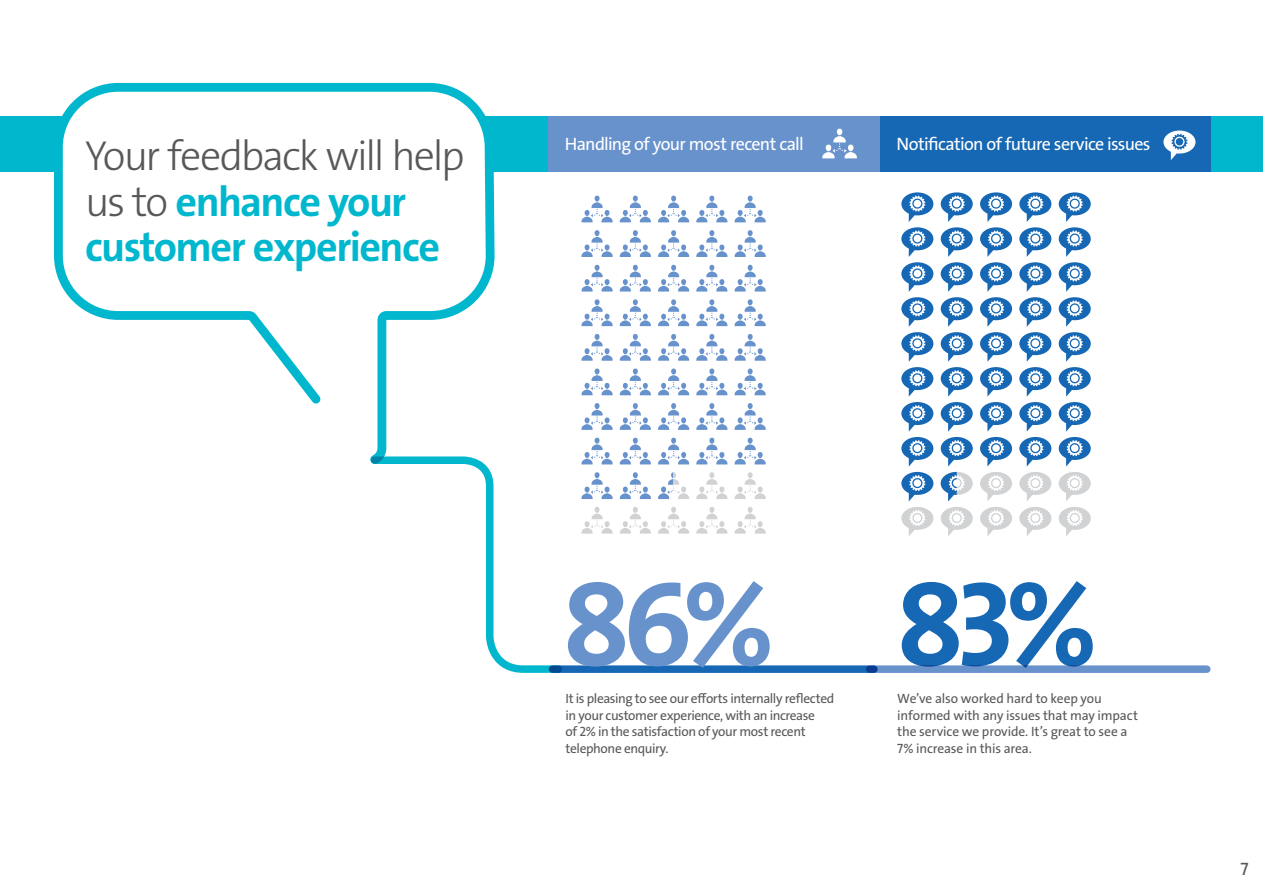
<style>
.page{position:relative;width:1263px;height:893px;background:#fff}
.page>*{position:absolute;margin:0;border:0;box-sizing:border-box;transform-origin:0 0}
.t1{font:120.75px "The Sans Veolia W7 Bld";color:#1768b4}
.t2{font:120.75px "The Sans Veolia W7 Bld";color:#6892cc}
.t3{font:42.15px/45.6px "The Sans Veolia W7 Bld";letter-spacing:-.035em;color:#00b7ce}
.t4{font:18px "The Sans Veolia W5 Pla";letter-spacing:-.035em;color:#fff}
.t5{font:18px "The Sans Veolia W5 Pla";color:#57585a}
.t6{font:13.5px/16.5px "The Sans Veolia W5 Pla";letter-spacing:-.02em;color:#57585a}
.s1{font-family:"The Sans Veolia W3 Lig";color:#57585a}
</style>
<div class="page">
<div style="left:0;top:116px;width:1263px;height:55px;background:#00b7ce"></div>
<div style="left:552px;top:665px;width:322px;height:8px;background:#1768b4"></div>
<div style="left:870px;top:665px;width:337px;height:8px;background:#6892cc"></div>
<svg style="left:50px;top:82px;width:449px;height:373px"></svg>
<svg style="left:370px;top:455px;width:193px;height:218px"></svg>
<div style="left:880px;top:116px;width:331px;height:55px;background:#1768b4"></div>
<div style="left:548px;top:116px;width:332px;height:55px;background:#6892cc"></div>
<svg style="left:822px;top:129px;width:35px;height:29px"></svg>
<svg style="left:581px;top:196px;width:32px;height:26px"></svg>
<svg style="left:620px;top:196px;width:31px;height:26px"></svg>
<svg style="left:658px;top:196px;width:31px;height:26px"></svg>
<svg style="left:696px;top:196px;width:31px;height:26px"></svg>
<svg style="left:735px;top:196px;width:31px;height:26px"></svg>
<svg style="left:581px;top:230px;width:32px;height:27px"></svg>
<svg style="left:620px;top:230px;width:31px;height:27px"></svg>
<svg style="left:658px;top:230px;width:31px;height:27px"></svg>
<svg style="left:696px;top:230px;width:31px;height:27px"></svg>
<svg style="left:735px;top:230px;width:31px;height:27px"></svg>
<svg style="left:581px;top:265px;width:32px;height:27px"></svg>
<svg style="left:620px;top:265px;width:31px;height:27px"></svg>
<svg style="left:658px;top:265px;width:31px;height:27px"></svg>
<svg style="left:696px;top:265px;width:31px;height:27px"></svg>
<svg style="left:735px;top:265px;width:31px;height:27px"></svg>
<svg style="left:581px;top:299px;width:32px;height:27px"></svg>
<svg style="left:620px;top:299px;width:31px;height:27px"></svg>
<svg style="left:658px;top:299px;width:31px;height:27px"></svg>
<svg style="left:696px;top:299px;width:31px;height:27px"></svg>
<svg style="left:735px;top:299px;width:31px;height:27px"></svg>
<svg style="left:581px;top:334px;width:32px;height:27px"></svg>
<svg style="left:620px;top:334px;width:31px;height:27px"></svg>
<svg style="left:658px;top:334px;width:31px;height:27px"></svg>
<svg style="left:696px;top:334px;width:31px;height:27px"></svg>
<svg style="left:735px;top:334px;width:31px;height:27px"></svg>
<svg style="left:581px;top:368px;width:32px;height:27px"></svg>
<svg style="left:620px;top:368px;width:31px;height:27px"></svg>
<svg style="left:658px;top:368px;width:31px;height:27px"></svg>
<svg style="left:696px;top:368px;width:31px;height:27px"></svg>
<svg style="left:735px;top:368px;width:31px;height:27px"></svg>
<svg style="left:581px;top:438px;width:32px;height:26px"></svg>
<svg style="left:620px;top:438px;width:31px;height:26px"></svg>
<svg style="left:658px;top:438px;width:31px;height:26px"></svg>
<svg style="left:696px;top:438px;width:31px;height:26px"></svg>
<svg style="left:735px;top:438px;width:31px;height:26px"></svg>
<svg style="left:581px;top:472px;width:32px;height:27px"></svg>
<svg style="left:620px;top:472px;width:31px;height:27px"></svg>
<svg style="left:673px;top:472px;width:16px;height:27px"></svg>
<svg style="left:658px;top:472px;width:15px;height:27px"></svg>
<svg style="left:696px;top:472px;width:31px;height:27px"></svg>
<svg style="left:735px;top:472px;width:31px;height:27px"></svg>
<svg style="left:581px;top:507px;width:32px;height:27px"></svg>
<svg style="left:620px;top:507px;width:31px;height:27px"></svg>
<svg style="left:658px;top:507px;width:31px;height:27px"></svg>
<svg style="left:696px;top:507px;width:31px;height:27px"></svg>
<svg style="left:735px;top:507px;width:31px;height:27px"></svg>
<svg style="left:581px;top:403px;width:32px;height:27px"></svg>
<svg style="left:620px;top:403px;width:31px;height:27px"></svg>
<svg style="left:658px;top:403px;width:31px;height:27px"></svg>
<svg style="left:696px;top:403px;width:31px;height:27px"></svg>
<svg style="left:735px;top:403px;width:31px;height:27px"></svg>
<svg style="left:1163px;top:131px;width:32px;height:29px"></svg>
<svg style="left:901px;top:192px;width:32px;height:309px"></svg>
<svg style="left:980px;top:192px;width:32px;height:309px"></svg>
<svg style="left:1019px;top:192px;width:32px;height:309px"></svg>
<svg style="left:1059px;top:192px;width:32px;height:309px"></svg>
<svg style="left:901px;top:507px;width:32px;height:29px"></svg>
<svg style="left:941px;top:507px;width:32px;height:29px"></svg>
<svg style="left:980px;top:507px;width:32px;height:29px"></svg>
<svg style="left:1019px;top:507px;width:32px;height:29px"></svg>
<svg style="left:1059px;top:507px;width:32px;height:29px"></svg>
<svg style="left:941px;top:192px;width:32px;height:309px"></svg>
<p class="t3" style="left:85px;top:133px;width:381px"><span class="s1">Your feedback will help us to</span> enhance your customer experience</p>
<p class="t4" style="left:897px;top:132px;width:255px">Notification of future service issues</p>
<p class="t4" style="left:565px;top:132px;width:240px">Handling of your most recent call</p>
<p class="t2" style="left:563px;top:546px;width:213px">86%</p>
<p class="t6" style="left:566px;top:690px;width:270px">It is pleasing to see our efforts internally reflected</p>
<p class="t6" style="left:566px;top:707px;width:251px">in your customer experience, with an increase of 2% in the satisfaction of your most recent telephone enquiry.</p>
<p class="t1" style="left:897px;top:546px;width:202px">83%</p>
<p class="t6" style="left:897px;top:690px;width:242px">We’ve also worked hard to keep you informed with any issues that may impact the service we provide. It’s great to see a 7% increase in this area.</p>
<h3 class="t5" style="left:1240px;top:858px;width:10px">7</h3>
</div>
